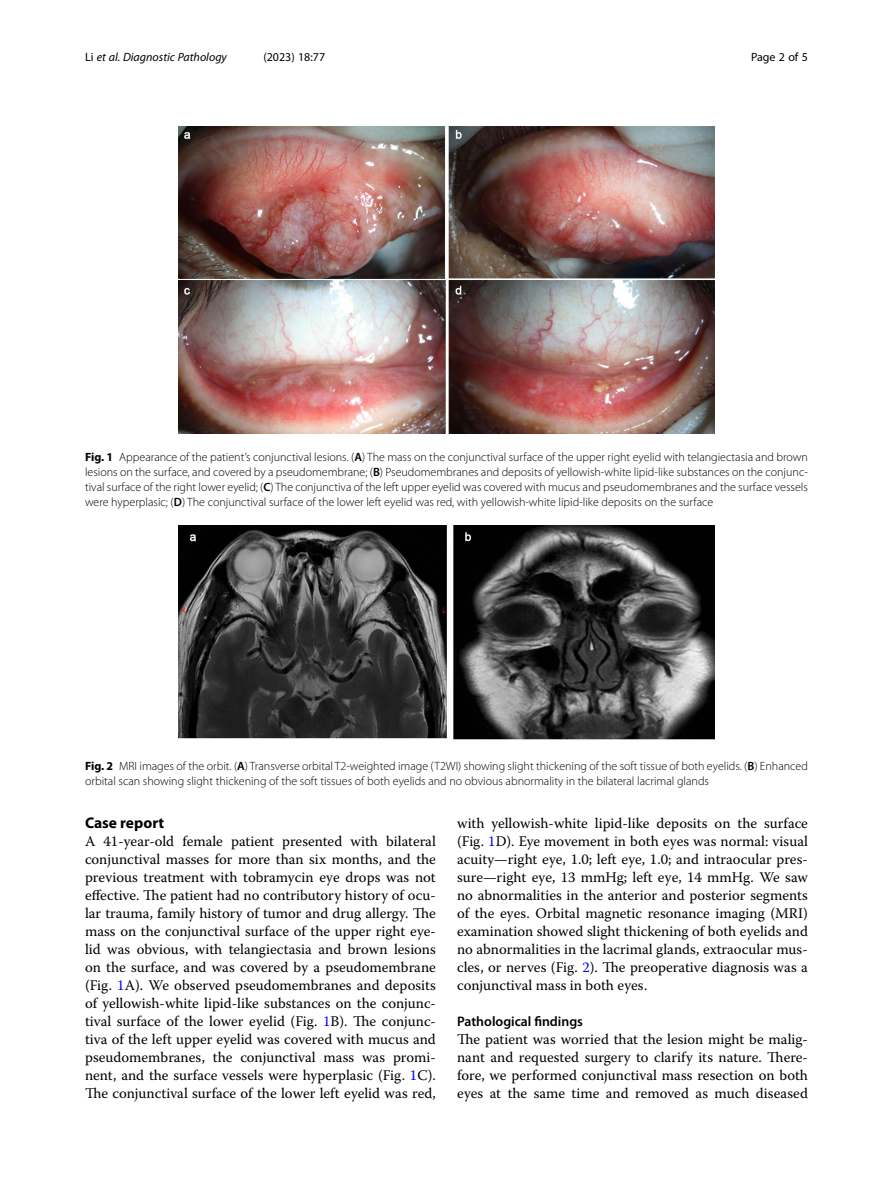
<style>
.page{position:relative;width:893px;height:1191px;background:#fff}
.page>*{position:absolute;margin:0;border:0;box-sizing:border-box;transform-origin:0 0}
.Head_1{font:700 15.45px "Myriad Pro";color:#000}
.Body_Text{font:14.7px/18px "Warnock Pro";color:#000;text-align:justify}
.Head_2{font:600 13.8px "Myriad Pro";color:#000}
.Figure_Caption{font:300 12px/15px "Myriad Pro";color:#000}
.t1{font:italic 12px "Myriad Pro";color:#000}
.t2{font:12px "Myriad Pro";color:#000}
.s1{font-style:normal}
.s2{font-weight:700}
.s3{font-weight:600}
.s4{color:#00f}
</style>
<div class="page">
<img style="left:179px;top:525px;width:535px;height:215px">
<img style="left:179px;top:126px;width:535px;height:307px">
<p class="t1" style="left:85px;top:50px;width:143px"><span class="s1">Li</span> et al. Diagnostic Pathology</p>
<p class="t2" style="left:263px;top:50px;width:63px">(2023) 18:77</p>
<p class="t2" style="left:751px;top:50px;width:58px">Page 2 of 5</p>
<p class="Figure_Caption" style="left:85px;top:449px;width:724px;text-align:justify"><span class="s2">Fig. 1</span> Appearance of the patient’s conjunctival lesions. (<span class="s3">A</span>) The mass on the conjunctival surface of the upper right eyelid with telangiectasia and brown lesions on the surface, and covered by a pseudomembrane; (<span class="s3">B</span>) Pseudomembranes and deposits of yellowish-white lipid-like substances on the conjunc&shy;tival surface of the right lower eyelid; (<span class="s3">C</span>) The conjunctiva of the left upper eyelid was covered with mucus and pseudomembranes and the surface vessels were hyperplasic; (<span class="s3">D</span>) The conjunctival surface of the lower left eyelid was red, with yellowish-white lipid-like deposits on the surface</p>
<p class="Figure_Caption" style="left:85px;top:759px;width:724px"><span class="s2">Fig. 2</span> MRI images of the orbit. (<span class="s3">A</span>) Transverse orbital T2-weighted image (T2WI) showing slight thickening of the soft tissue of both eyelids. (<span class="s3">B</span>) Enhanced orbital scan showing slight thickening of the soft tissues of both eyelids and no obvious abnormality in the bilateral lacrimal glands</p>
<p class="Head_1" style="left:85px;top:813px;width:81px">Case report</p>
<p class="Body_Text" style="left:85px;top:832px;width:352px">A 41-year-old female patient presented with bilateral conjunctival masses for more than six months, and the previous treatment with tobramycin eye drops was not effective. The patient had no contributory history of ocu&shy;lar trauma, family history of tumor and drug allergy. The mass on the conjunctival surface of the upper right eye&shy;lid was obvious, with telangiectasia and brown lesions on the surface, and was covered by a pseudomembrane (Fig. <span class="s4">1</span>A). We observed pseudomembranes and deposits of yellowish-white lipid-like substances on the conjunc&shy;tival surface of the lower eyelid (Fig. <span class="s4">1</span>B). The conjunc&shy;tiva of the left upper eyelid was covered with mucus and pseudomembranes, the conjunctival mass was promi&shy;nent, and the surface vessels were hyperplasic (Fig. <span class="s4">1</span>C).<br>The conjunctival surface of the lower left eyelid was red,</p>
<p class="Body_Text" style="left:457px;top:814px;width:352px">with yellowish-white lipid-like deposits on the surface (Fig. <span class="s4">1</span>D). Eye movement in both eyes was normal: visual acuity—right eye, 1.0; left eye, 1.0; and intraocular pres&shy;sure—right eye, 13 mmHg; left eye, 14 mmHg. We saw no abnormalities in the anterior and posterior segments of the eyes. Orbital magnetic resonance imaging (MRI) examination showed slight thickening of both eyelids and no abnormalities in the lacrimal glands, extraocular mus&shy;cles, or nerves (Fig. <span class="s4">2</span>). The preoperative diagnosis was a conjunctival mass in both eyes.</p>
<p class="Head_2" style="left:457px;top:1013px;width:127px">Pathological findings</p>
<p class="Body_Text" style="left:457px;top:1030px;width:352px">The patient was worried that the lesion might be malig&shy;nant and requested surgery to clarify its nature. There&shy;fore, we performed conjunctival mass resection on both eyes at the same time and removed as much diseased</p>
</div>
